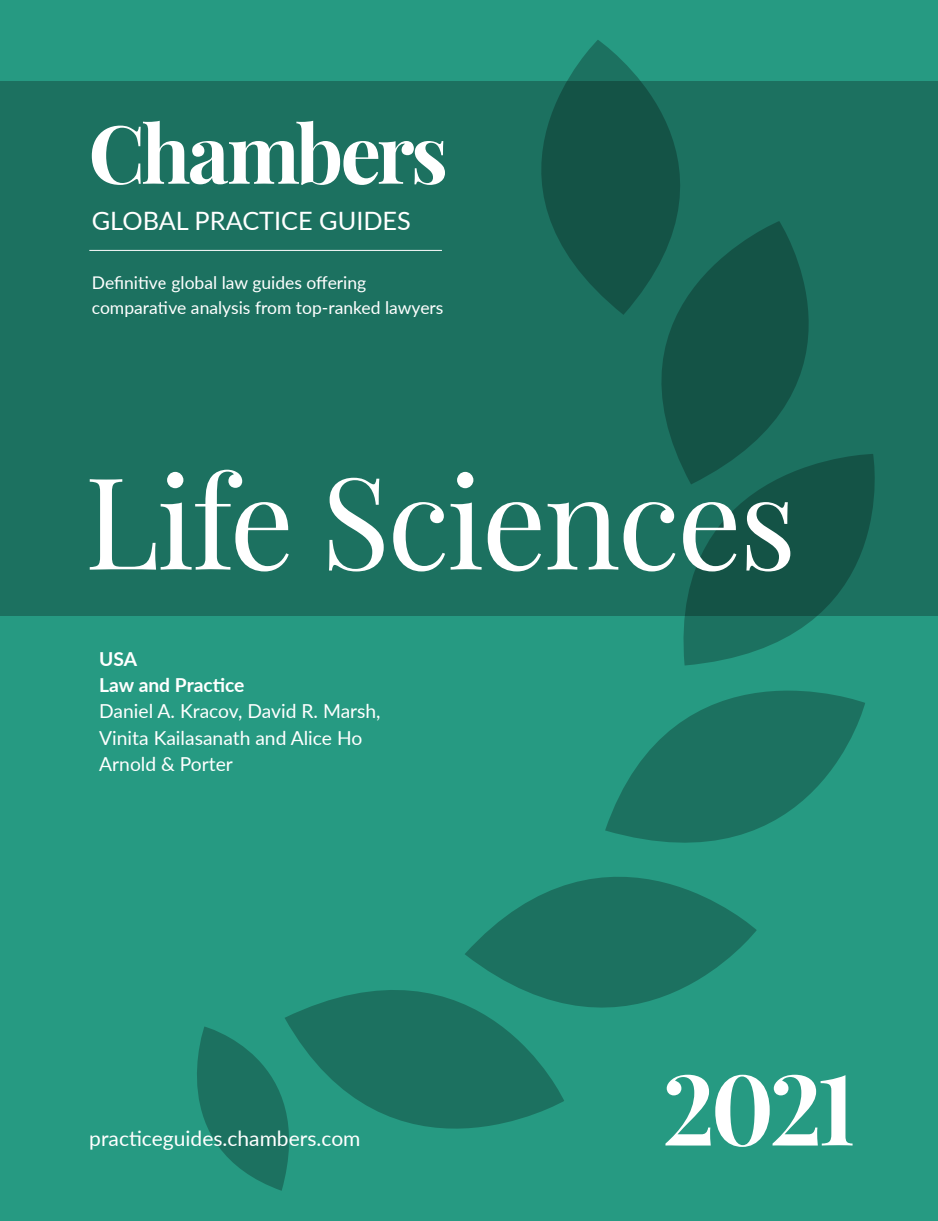
<style>
.page{position:relative;width:938px;height:1221px;background:#fff}
.page>*{position:absolute;margin:0;border:0;box-sizing:border-box;transform-origin:0 0}
.t1{font:127.75px "Playfair Display";letter-spacing:-.02em;color:#fff}
.t2{font:700 98px "Playfair Display";color:#fff}
.t3{font:25.38px "Lato";color:#fff}
.t4{font:21px "Lato";color:#fff}
.t5{font:19.25px/26.2px "Lato";color:#fff}
.t6{font:700 19.25px "Lato";color:#fff}
.t7{font:17.5px "Lato";color:#fff}
</style>
<div class="page">
<div style="left:0;top:0;width:938px;height:1220px;background:#269a82"></div>
<div style="left:0;top:81px;width:938px;height:534px;background:#1c7160"></div>
<svg style="left:197px;top:1026px;width:87px;height:164px"></svg>
<svg style="left:541px;top:40px;width:139px;height:243px;fill:#145346"></svg>
<svg style="left:590px;top:221px;width:219px;height:233px;fill:#145346"></svg>
<svg style="left:667px;top:454px;width:209px;height:178px"></svg>
<svg style="left:284px;top:990px;width:280px;height:190px"></svg>
<svg style="left:620px;top:632px;width:245px;height:197px"></svg>
<svg style="left:464px;top:795px;width:292px;height:291px"></svg>
<svg style="left:92px;top:121px;width:353px;height:64px"></svg>
<hr style="left:89px;top:250px;width:353px;height:1px;background:#fff">
<p class="t3" style="left:92px;top:203px;width:321px">GLOBAL PRACTICE GUIDES</p>
<p class="t7" style="left:92px;top:270px;width:276px">Definitive global law guides offering</p>
<p class="t7" style="left:92px;top:294px;width:353px">comparative analysis from top-ranked lawyers</p>
<p class="t1" style="left:84px;top:442px;width:713px">Life Sciences</p>
<p class="t6" style="left:99px;top:644px;width:39px">USA</p>
<p class="t6" style="left:99px;top:670px;width:147px">Law and Practice</p>
<p class="t5" style="left:99px;top:697px;width:283px">Daniel A. Kracov, David R. Marsh,<br>Vinita Kailasanath and Alice Ho<br>Arnold &amp; Porter</p>
<p class="t4" style="left:89px;top:1123px;width:273px">practiceguides.chambers.com</p>
<p class="t2" style="left:662px;top:1046px;width:195px">2021</p>
</div>
